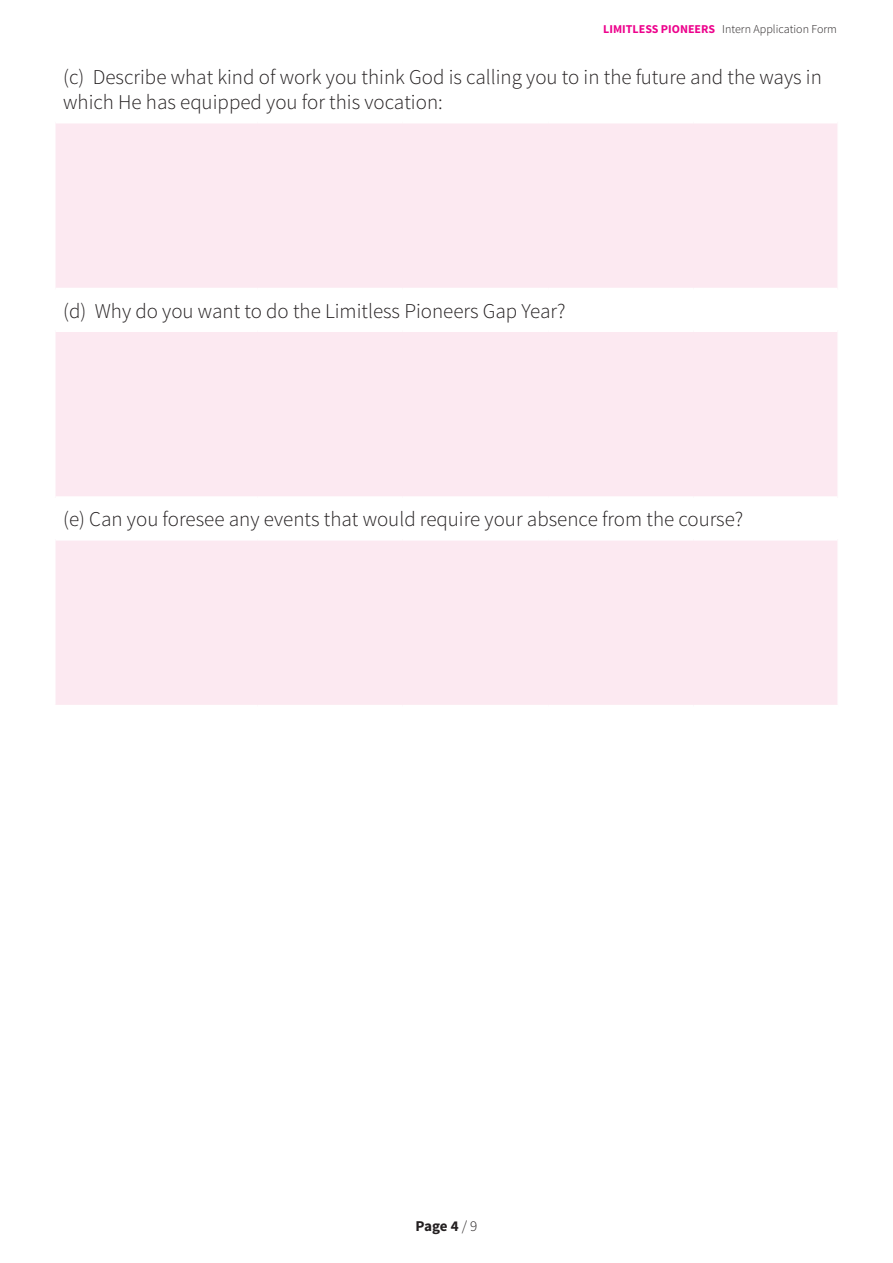
<style>
.page{position:relative;width:893px;height:1263px;background:#fff}
.page>*{position:absolute;margin:0;border:0;box-sizing:border-box;transform-origin:0 0}
.t1{font:300 21px/25.2px "Source Sans Pro";color:#231f20}
.t2{font:700 15px "Source Sans Pro";color:#231f20}
.t3{font:300 12px "Source Sans Pro";color:#231f20}
.s1{font-weight:700;color:#ed028c}
.s2{font-weight:300}
</style>
<div class="page">
<svg style="left:56px;top:123px;width:781px;height:582px;background:#fcecf2"></svg>
<hr style="left:56px;top:288px;width:201px;height:3px;background:#fff">
<hr style="left:257px;top:288px;width:146px;height:3px;background:#fff">
<hr style="left:403px;top:288px;width:145px;height:3px;background:#fff">
<hr style="left:548px;top:288px;width:145px;height:3px;background:#fff">
<hr style="left:693px;top:288px;width:144px;height:3px;background:#fff">
<hr style="left:56px;top:329px;width:201px;height:3px;background:#fff">
<hr style="left:257px;top:329px;width:146px;height:3px;background:#fff">
<hr style="left:403px;top:329px;width:145px;height:3px;background:#fff">
<hr style="left:548px;top:329px;width:145px;height:3px;background:#fff">
<hr style="left:693px;top:329px;width:144px;height:3px;background:#fff">
<hr style="left:56px;top:496px;width:201px;height:3px;background:#fff">
<hr style="left:257px;top:496px;width:146px;height:3px;background:#fff">
<hr style="left:403px;top:496px;width:145px;height:3px;background:#fff">
<hr style="left:548px;top:496px;width:145px;height:3px;background:#fff">
<hr style="left:693px;top:496px;width:144px;height:3px;background:#fff">
<hr style="left:56px;top:538px;width:201px;height:3px;background:#fff">
<hr style="left:257px;top:538px;width:146px;height:3px;background:#fff">
<hr style="left:403px;top:538px;width:145px;height:3px;background:#fff">
<hr style="left:548px;top:538px;width:145px;height:3px;background:#fff">
<hr style="left:693px;top:538px;width:144px;height:3px;background:#fff">
<p class="t3" style="left:603px;top:21px;width:235px"><span class="s1">LIMITLESS PIONEERS</span> Intern Application Form</p>
<p class="t1" style="left:63px;top:65px;width:760px">(c) Describe what kind of work you think God is calling you to in the future and the ways in which He has equipped you for this vocation:</p>
<p class="t1" style="left:63px;top:298px;width:504px">(d) Why do you want to do the Limitless Pioneers Gap Year?</p>
<p class="t1" style="left:63px;top:507px;width:682px">(e) Can you foresee any events that would require your absence from the course?</p>
<p class="t2" style="left:416px;top:1216px;width:63px">Page 4 <span class="s2">/ 9</span></p>
</div>
